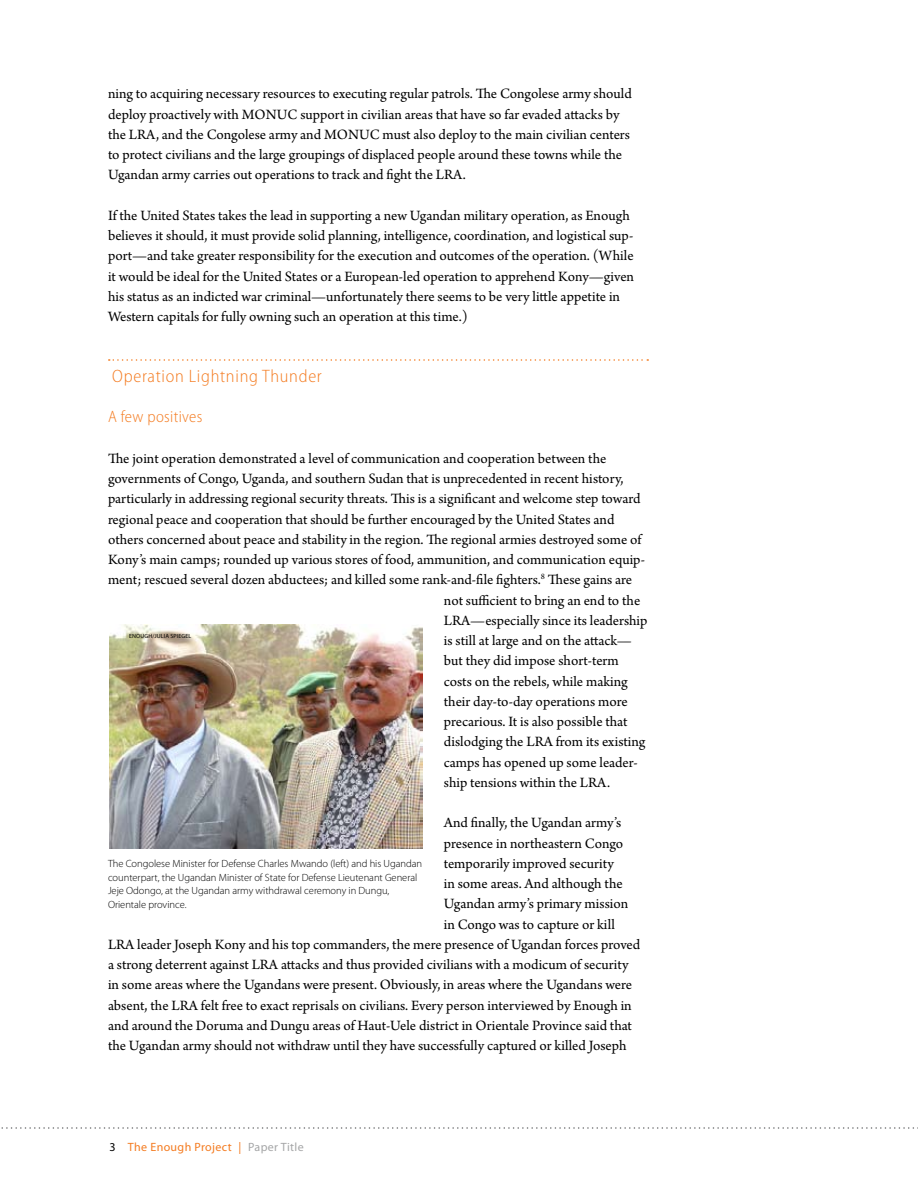
<style>
.page{position:relative;width:918px;height:1188px;background:#fff}
.page>*{position:absolute;margin:0;border:0;box-sizing:border-box;transform-origin:0 0}
.t1{font:300 semi-condensed 18px "Myriad Pro";letter-spacing:.04em;color:#f47b20}
.t2{font:300 semi-condensed 16.5px "Myriad Pro";letter-spacing:.02em;color:#f47b20}
.t3{font:15px/20.2px "Arno Pro";color:#000}
.t4{font:12px "Myriad Pro";letter-spacing:.03em;color:#f47b20}
.t5{font:300 10.5px/13.5px "Myriad Pro";letter-spacing:-.005em;color:#000}
.t6{font:6px "Myriad Pro";letter-spacing:.02em;color:#000}
.s1{color:#000}
.s2{color:#a5a6a7}
</style>
<div class="page">
<svg style="left:1px;top:1127px;width:917px;height:2px"></svg>
<svg style="left:109px;top:359px;width:539px;height:2px"></svg>
<img style="left:109px;top:625px;width:314px;height:224px">
<p class="t3" style="left:108px;top:84px;width:525px">ning to acquiring necessary resources to executing regular patrols. The Congolese army should deploy proactively with MONUC support in civilian areas that have so far evaded attacks by the LRA, and the Congolese army and MONUC must also deploy to the main civilian centers to protect civilians and the large groupings of displaced people around these towns while the Ugandan army carries out operations to track and fight the LRA.</p>
<p class="t3" style="left:108px;top:206px;width:528px">If the United States takes the lead in supporting a new Ugandan military operation, as Enough believes it should, it must provide solid planning, intelligence, coordination, and logistical sup&shy;port—and take greater responsibility for the execution and outcomes of the operation. (While it would be ideal for the United States or a European-led operation to apprehend Kony—given his status as an indicted war criminal—unfortunately there seems to be very little appetite in Western capitals for fully owning such an operation at this time.)</p>
<p class="t1" style="left:112px;top:366px;width:211px">Operation Lightning Thunder</p>
<p class="t2" style="left:108px;top:408px;width:96px">A few positives</p>
<p class="t3" style="left:108px;top:449px;width:500px">The joint operation demonstrated a level of communication and cooperation between the</p>
<p class="t3" style="left:108px;top:469px;width:517px">governments of Congo, Uganda, and southern Sudan that is unprecedented in recent history,</p>
<p class="t3" style="left:108px;top:489px;width:534px">particularly in addressing regional security threats. This is a significant and welcome step toward</p>
<p class="t3" style="left:108px;top:510px;width:508px">regional peace and cooperation that should be further encouraged by the United States and</p>
<p class="t3" style="left:108px;top:530px;width:535px">others concerned about peace and stability in the region. The regional armies destroyed some of</p>
<p class="t3" style="left:108px;top:550px;width:538px">Kony’s main camps; rounded up various stores of food, ammunition, and communication equip-</p>
<p class="t3" style="left:108px;top:570px;width:526px">ment; rescued several dozen abductees; and killed some rank-and-file fighters.<sup>8</sup> These gains are</p>
<p class="t3" style="left:444px;top:591px;width:198px">not sufficient to bring an end to the</p>
<p class="t3" style="left:444px;top:611px;width:205px">LRA—especially since its leadership</p>
<p class="t3" style="left:444px;top:631px;width:190px">is still at large and on the attack—</p>
<p class="t3" style="left:444px;top:651px;width:176px">but they did impose short-term</p>
<p class="t3" style="left:444px;top:672px;width:185px">costs on the rebels, while making</p>
<p class="t3" style="left:444px;top:692px;width:185px">their day-to-day operations more</p>
<p class="t3" style="left:444px;top:712px;width:185px">precarious. It is also possible that</p>
<p class="t3" style="left:444px;top:732px;width:203px">dislodging the LRA from its existing</p>
<p class="t3" style="left:444px;top:753px;width:195px">camps has opened up some leader-</p>
<p class="t3" style="left:444px;top:773px;width:168px">ship tensions within the LRA.</p>
<p class="t3" style="left:444px;top:813px;width:179px">And finally, the Ugandan army’s</p>
<p class="t3" style="left:444px;top:834px;width:181px">presence in northeastern Congo</p>
<p class="t3" style="left:444px;top:854px;width:172px">temporarily improved security</p>
<p class="t3" style="left:444px;top:874px;width:180px">in some areas. And although the</p>
<p class="t3" style="left:444px;top:894px;width:186px">Ugandan army’s primary mission</p>
<p class="t3" style="left:444px;top:915px;width:172px">in Congo was to capture or kill</p>
<p class="t3" style="left:108px;top:935px;width:534px">LRA leader Joseph Kony and his top commanders, the mere presence of Ugandan forces proved</p>
<p class="t3" style="left:108px;top:955px;width:522px">a strong deterrent against LRA attacks and thus provided civilians with a modicum of security</p>
<p class="t3" style="left:108px;top:975px;width:526px">in some areas where the Ugandans were present. Obviously, in areas where the Ugandans were</p>
<p class="t3" style="left:108px;top:996px;width:525px">absent, the LRA felt free to exact reprisals on civilians. Every person interviewed by Enough in</p>
<p class="t3" style="left:108px;top:1016px;width:526px">and around the Doruma and Dungu areas of Haut-Uele district in Orientale Province said that</p>
<p class="t3" style="left:108px;top:1036px;width:520px">the Ugandan army should not withdraw until they have successfully captured or killed Joseph</p>
<p class="t6" style="left:129px;top:633px;width:49px">ENOUGH/JULIA spiegel</p>
<p class="t5" style="left:108px;top:857px;width:316px">The Congolese Minister for Defense Charles Mwando (left) and his Ugandan counterpart, the Ugandan Minister of State for Defense Lieutenant General Jeje Odongo, at the Ugandan army withdrawal ceremony in Dungu, Orientale province.</p>
<p class="t4" style="left:110px;top:1140px;width:196px"><span class="s1">3</span> The Enough Project | <span class="s2">Paper Title</span></p>
</div>
